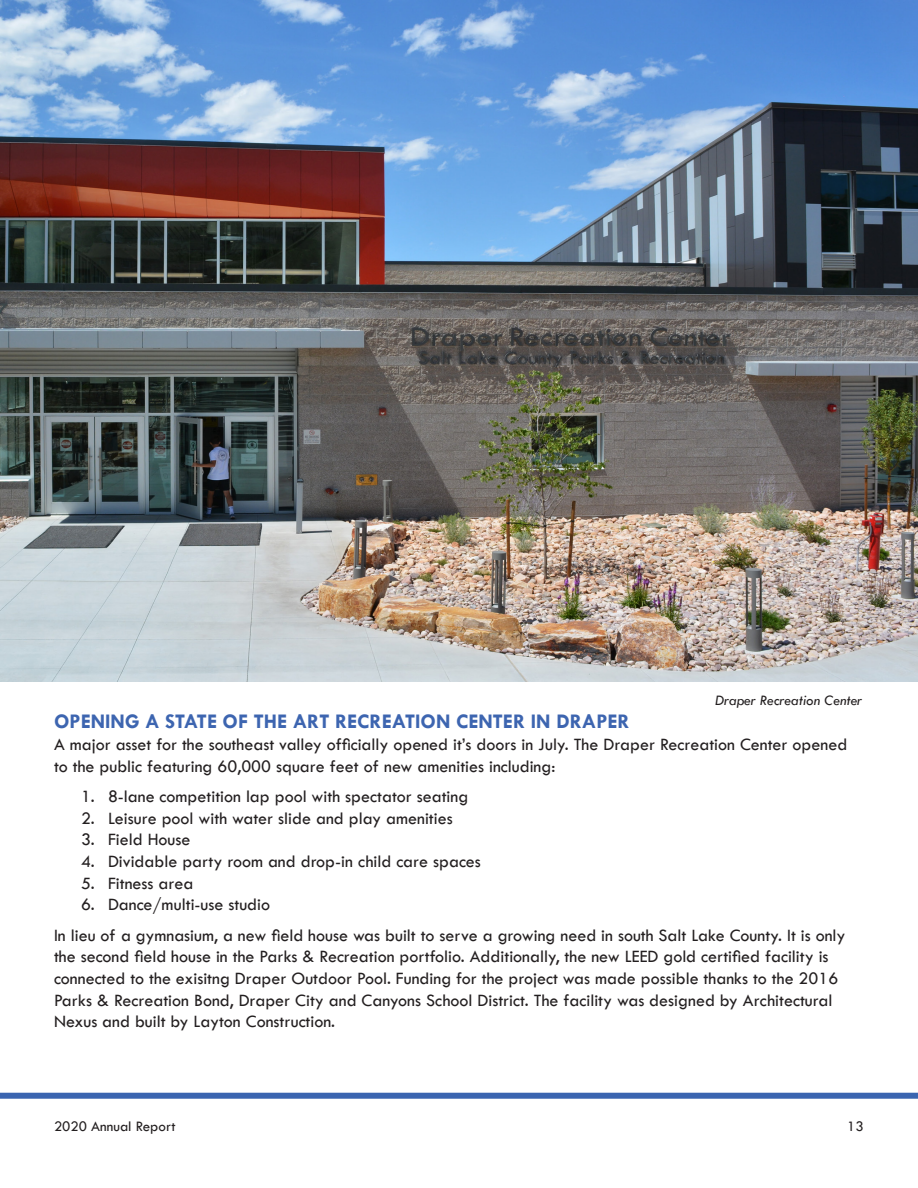
<style>
.page{position:relative;width:918px;height:1188px;background:#fff}
.page>*{position:absolute;margin:0;border:0;box-sizing:border-box;transform-origin:0 0}
.t1{font:700 21px "Tw Cen";color:#3d65b0}
.t2{font:18px/21.6px "Tw Cen";color:#231f20}
.t3{font:italic 15px "Tw Cen";color:#231f20}
.t4{font:15px "Tw Cen";color:#231f20}
</style>
<div class="page">
<div style="left:0;top:1093px;width:918px;height:6px;background:#3b65b0"></div>
<img style="left:0;top:0;width:918px;height:682px">
<p class="t3" style="left:715px;top:692px;width:149px">Draper Recreation Center</p>
<p class="t1" style="left:54px;top:709px;width:577px">OPENING A STATE OF THE ART RECREATION CENTER IN DRAPER</p>
<p class="t2" style="left:54px;top:733px;width:795px">A major asset for the southeast valley officially opened it’s doors in July. The Draper Recreation Center opened to the public featuring 60,000 square feet of new amenities including:</p>
<p class="t2" style="left:81px;top:786px;width:389px">1. 8-lane competition lap pool with spectator seating</p>
<p class="t2" style="left:81px;top:807px;width:373px">2. Leisure pool with water slide and play amenities</p>
<p class="t2" style="left:81px;top:829px;width:111px">3. Field House</p>
<p class="t2" style="left:81px;top:850px;width:401px">4. Dividable party room and drop-in child care spaces</p>
<p class="t2" style="left:81px;top:872px;width:114px">5. Fitness area</p>
<p class="t2" style="left:81px;top:894px;width:191px">6. Dance/multi-use studio</p>
<p class="t2" style="left:54px;top:924px;width:793px">In lieu of a gymnasium, a new field house was built to serve a growing need in south Salt Lake County. It is only the second field house in the Parks &amp; Recreation portfolio. Additionally, the new LEED gold certified facility is connected to the exisitng Draper Outdoor Pool. Funding for the project was made possible thanks to the 2016<br>Parks &amp; Recreation Bond, Draper City and Canyons School District. The facility was designed by Architectural Nexus and built by Layton Construction.</p>
<p class="t4" style="left:54px;top:1117px;width:123px">2020 Annual Report</p>
<p class="t4" style="left:847px;top:1117px;width:18px">13</p>
</div>
